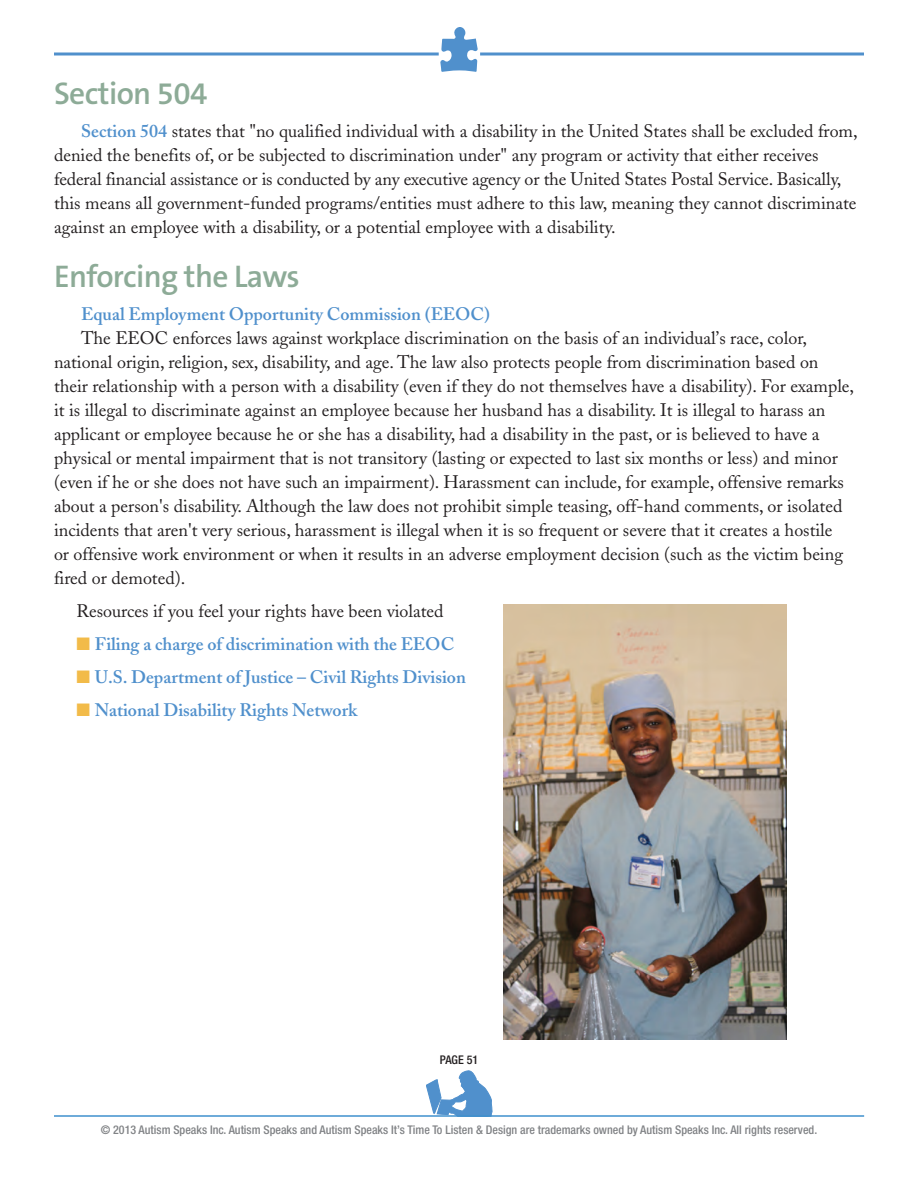
<style>
.page{position:relative;width:918px;height:1188px;background:#fff}
.page>*{position:absolute;margin:0;border:0;box-sizing:border-box;transform-origin:0 0}
.t1{font:600 31.5px "The Sans B6";letter-spacing:-.02em;color:#8dab97}
.t2{font:18px/24px "Adobe Caslon";color:#231f20}
.t3{font:600 18px "Adobe Caslon";color:#5090cc}
.t4{font:500 condensed 12px "Helvetica Neue";color:#808285}
.t5{font:500 condensed 12px "Helvetica Neue";color:#231f20}
.s1{font-weight:600;color:#5090cc}
.s2{color:#f2bb49}
</style>
<div class="page">
<svg style="left:440px;top:27px;width:38px;height:45px"></svg>
<svg style="left:54px;top:52px;width:385px;height:4px;background:#7babd8"></svg>
<svg style="left:480px;top:52px;width:384px;height:4px;background:#7babd8"></svg>
<svg style="left:426px;top:1071px;width:66px;height:44px"></svg>
<hr style="left:54px;top:1115px;width:810px;height:2px;background:#3f90cd">
<img style="left:503px;top:605px;width:284px;height:434px">
<h1 class="t1" style="left:54px;top:77px;width:155px">Section 504</h1>
<p class="t2" style="left:54px;top:121px;width:805px;text-indent:27px"><span class="s1">Section 504</span> states that "no qualified individual with a disability in the United States shall be excluded from, denied the benefits of, or be subjected to discrimination under" any program or activity that either receives federal financial assistance or is conducted by any executive agency or the United States Postal Service. Basically, this means all government-funded programs/entities must adhere to this law, meaning they cannot discriminate against an employee with a disability, or a potential employee with a disability.</p>
<h1 class="t1" style="left:54px;top:260px;width:247px">Enforcing the Laws</h1>
<p class="t3" style="left:81px;top:308px;width:410px">Equal Employment Opportunity Commission (EEOC)</p>
<p class="t2" style="left:54px;top:328px;width:802px;text-indent:27px">The EEOC enforces laws against workplace discrimination on the basis of an individual’s race, color, national origin, religion, sex, disability, and age. The law also protects people from discrimination based on their relationship with a person with a disability (even if they do not themselves have a disability). For example, it is illegal to discriminate against an employee because her husband has a disability. It is illegal to harass an applicant or employee because he or she has a disability, had a disability in the past, or is believed to have a physical or mental impairment that is not transitory (lasting or expected to last six months or less) and minor (even if he or she does not have such an impairment). Harassment can include, for example, offensive remarks about a person's disability. Although the law does not prohibit simple teasing, off-hand comments, or isolated incidents that aren't very serious, harassment is illegal when it is so frequent or severe that it creates a hostile<br>or offensive work environment or when it results in an adverse employment decision (such as the victim being fired or demoted).</p>
<p class="t2" style="left:76px;top:601px;width:369px">Resources if you feel your rights have been violated</p>
<p class="t3" style="left:76px;top:637px;width:379px"><span class="s2">■</span> Filing a charge of discrimination with the EEOC</p>
<p class="t3" style="left:76px;top:670px;width:391px"><span class="s2">■</span> U.S. Department of Justice – Civil Rights Division</p>
<p class="t3" style="left:76px;top:703px;width:282px"><span class="s2">■</span> National Disability Rights Network</p>
<p class="t5" style="left:440px;top:1055px;width:40px">PAGE 51</p>
<p class="t4" style="left:101px;top:1125px;width:718px">© 2013 Autism Speaks Inc. Autism Speaks and Autism Speaks It’s Time To Listen &amp; Design are trademarks owned by Autism Speaks Inc. All rights reserved.</p>
</div>
